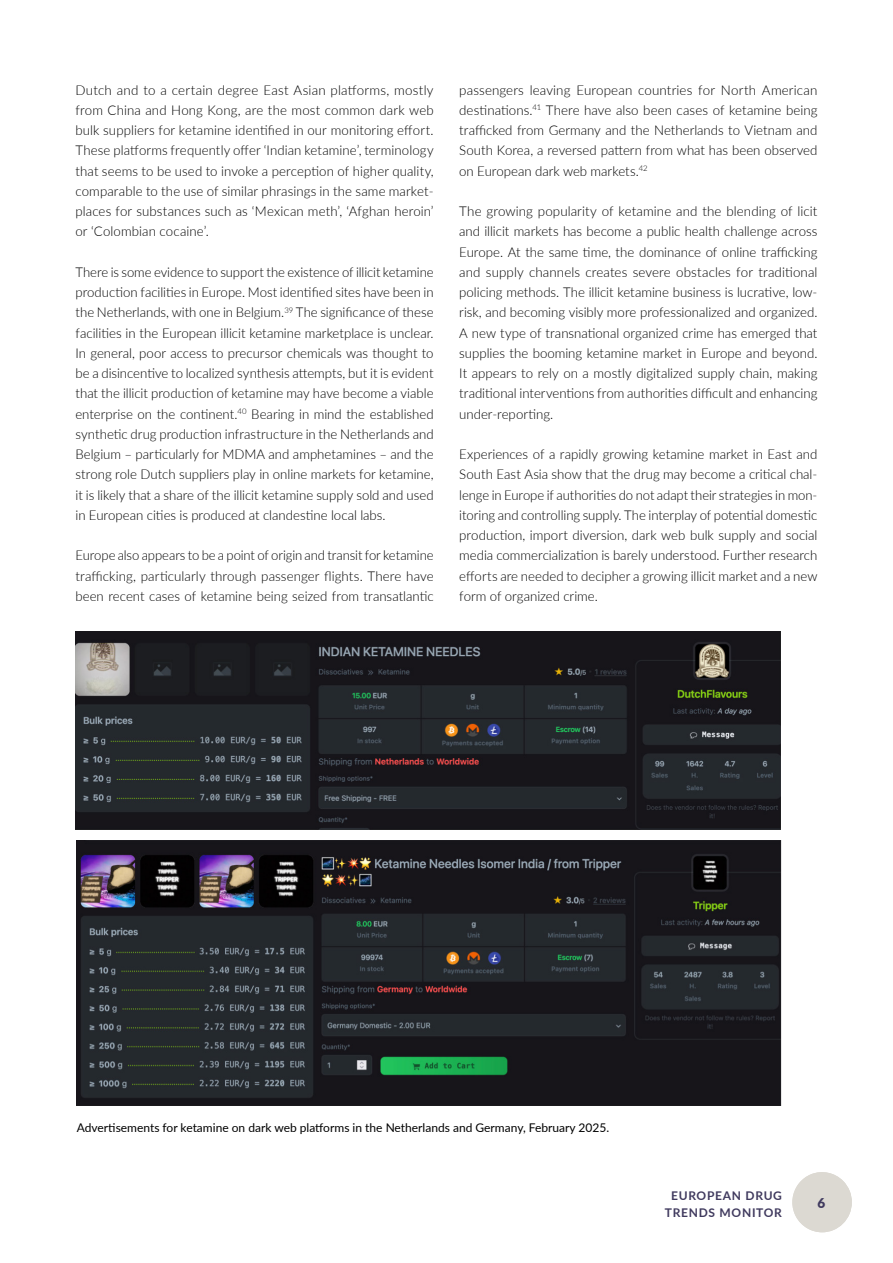
<style>
.page{position:relative;width:893px;height:1263px;background:#fff}
.page>*{position:absolute;margin:0;border:0;box-sizing:border-box;transform-origin:0 0}
.t1{font:300 13.5px/20.2px "Lato";color:#000;text-align:justify}
.t2{font:900 13.5px "Lato";color:#403a5e}
.t3{font:12px "Lato";color:#000}
.t4{font:700 12px/16.5px "Lato";letter-spacing:.06em;color:#403a5e;text-align:center}
</style>
<div class="page">
<svg style="left:792px;top:1172px;width:60px;height:60px"></svg>
<img style="left:75px;top:631px;width:706px;height:199px">
<img style="left:77px;top:841px;width:705px;height:265px">
<p class="t1" style="left:75px;top:79px;width:360px">Dutch and to a certain degree East Asian platforms, mostly from China and Hong Kong, are the most common dark web bulk suppliers for ketamine identified in our monitoring effort.<br>These platforms frequently offer ‘Indian ketamine’, terminology that seems to be used to invoke a perception of higher quality, comparable to the use of similar phrasings in the same market&shy;places for substances such as ‘Mexican meth’, ‘Afghan heroin’ or ‘Colombian cocaine’.</p>
<p class="t1" style="left:75px;top:261px;width:360px">There is some evidence to support the existence of illicit ketamine production facilities in Europe. Most identified sites have been in the Netherlands, with one in Belgium.<sup>39</sup> The significance of these facilities in the European illicit ketamine marketplace is unclear.<br>In general, poor access to precursor chemicals was thought to be a disincentive to localized synthesis attempts, but it is evident that the illicit production of ketamine may have become a viable enterprise on the continent.<sup>40</sup> Bearing in mind the established synthetic drug production infrastructure in the Netherlands and Belgium – particularly for MDMA and amphetamines – and the strong role Dutch suppliers play in online markets for ketamine, it is likely that a share of the illicit ketamine supply sold and used in European cities is produced at clandestine local labs.</p>
<p class="t1" style="left:75px;top:545px;width:360px">Europe also appears to be a point of origin and transit for ketamine trafficking, particularly through passenger flights. There have been recent cases of ketamine being seized from transatlantic</p>
<p class="t1" style="left:459px;top:79px;width:360px">passengers leaving European countries for North American destinations.<sup>41</sup> There have also been cases of ketamine being trafficked from Germany and the Netherlands to Vietnam and South Korea, a reversed pattern from what has been observed on European dark web markets.<sup>42</sup></p>
<p class="t1" style="left:459px;top:201px;width:360px">The growing popularity of ketamine and the blending of licit and illicit markets has become a public health challenge across Europe. At the same time, the dominance of online trafficking and supply channels creates severe obstacles for traditional policing methods. The illicit ketamine business is lucrative, low&shy;risk, and becoming visibly more professionalized and organized.<br>A new type of transnational organized crime has emerged that supplies the booming ketamine market in Europe and beyond.<br>It appears to rely on a mostly digitalized supply chain, making traditional interventions from authorities difficult and enhancing under-reporting.</p>
<p class="t1" style="left:459px;top:444px;width:360px">Experiences of a rapidly growing ketamine market in East and South East Asia show that the drug may become a critical chal&shy;lenge in Europe if authorities do not adapt their strategies in mon&shy;itoring and controlling supply. The interplay of potential domestic production, import diversion, dark web bulk supply and social media commercialization is barely understood. Further research efforts are needed to decipher a growing illicit market and a new form of organized crime.</p>
<p class="t3" style="left:77px;top:1119px;width:534px">Advertisements for ketamine on dark web platforms in the Netherlands and Germany, February 2025.</p>
<p class="t4" style="left:665px;top:1187px;width:119px">EUROPEAN DRUG<br>TRENDS MONITOR</p>
<p class="t2" style="left:818px;top:1192px;width:9px">6</p>
</div>
